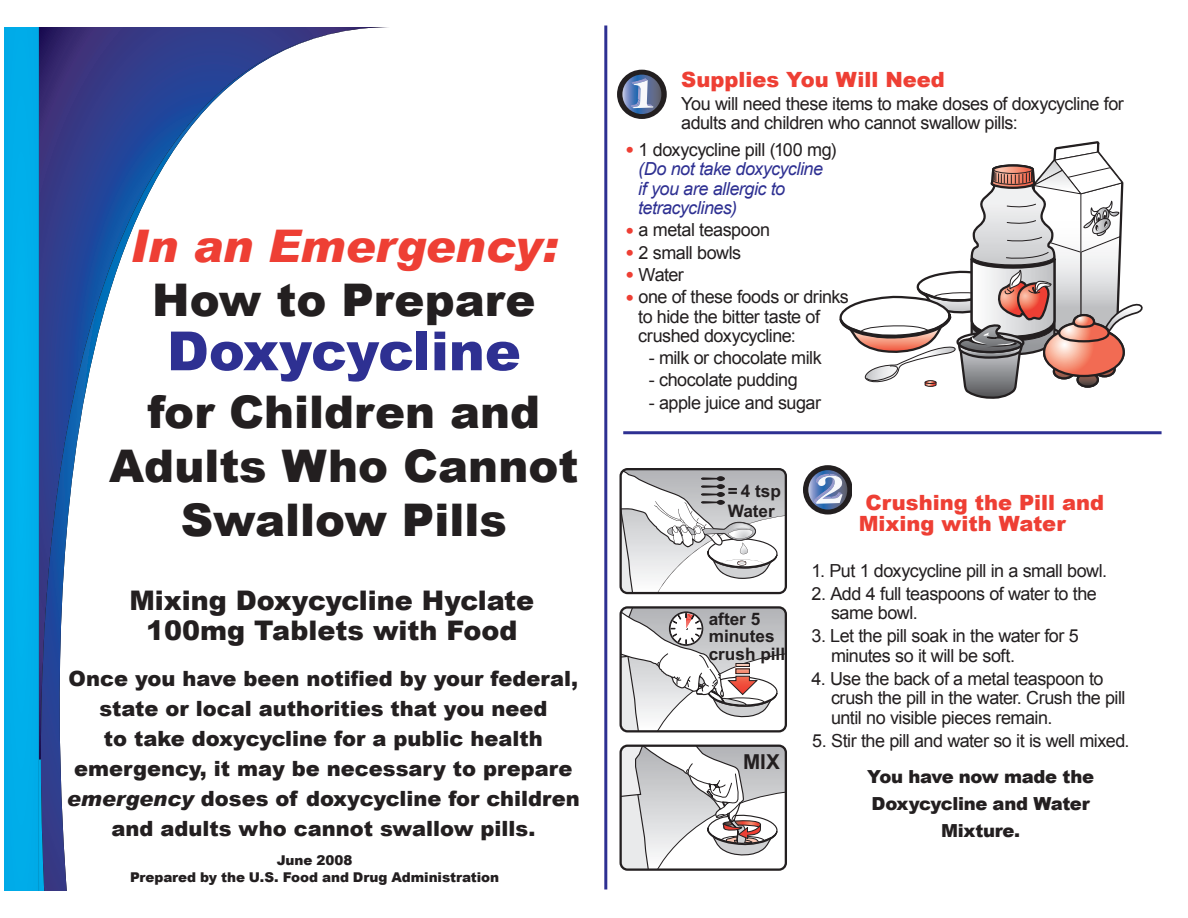
<style>
.page{position:relative;width:1188px;height:918px;background:#fff}
.page>*{position:absolute;margin:0;border:0;box-sizing:border-box;transform-origin:0 0}
.t1{font:900 54px "Arial";letter-spacing:-.01em;color:#2e3092}
.t2{font:900 45px/54px "Arial";color:#231f20;text-align:center}
.t3{font:italic 900 45px/54px "Arial";color:#ee3f34;text-align:center}
.t4{font:900 27px/30px "Arial";color:#231f20;text-align:center}
.t5{font:900 21px/30px "Arial";color:#231f20;text-align:center}
.t6{font:900 21px/21px "Arial";color:#ee3f34}
.t7{font:700 20.7px "Arial";color:#231f20}
.Numbered_text{font:18px/19.5px "Arial";letter-spacing:-.03em;color:#231f20}
.Bulleted_Text{font:18px/19.5px "Arial";letter-spacing:-.03em;color:#231f20}
.Body_Text{font:18px/19.5px "Arial";letter-spacing:-.03em;color:#231f20}
.Bulleted_Text-2{font:italic 18px/19.5px "Arial";letter-spacing:-.025em;color:#2e3092}
.Sub_Bulleted_text{font:18px "Arial";letter-spacing:-.025em;color:#231f20}
.Numbered_text-2{font:900 18px/27px "Arial";letter-spacing:-.02em;color:#231f20;text-align:center}
.t8{font:700 17.25px/17.2px "Arial";color:#231f20}
.Numbered_text-3{font:900 13.5px "Arial";letter-spacing:-.005em;color:#231f20}
.s1{font-style:normal;color:#231f20}
.s2{font-style:italic}
.s3{font-weight:700;font-style:normal;font-size:21px;color:#ee3f34}
.s4{font-weight:700;font-size:21px;color:#ee3f34}
.s5{font-weight:900}
</style>
<div class="page">
<hr style="left:623px;top:431px;width:539px;height:3px;background:#2e3092">
<hr style="left:604px;top:26px;width:3px;height:864px;background:#2e3092">
<svg style="left:620px;top:468px;width:167px;height:126px"></svg>
<div style="left:620px;top:606px;width:167px;height:126px;border:2px solid #231f20;border-radius:7px"></div>
<svg style="left:621px;top:607px;width:165px;height:124px"></svg>
<div style="left:736px;top:669px;width:14px;height:5px;border:1px solid #231f20"></div>
<svg style="left:621px;top:745px;width:165px;height:125px"></svg>
<svg style="left:806px;top:468px;width:44px;height:44px"></svg>
<div style="left:803px;top:465px;width:49px;height:50px;border:5px solid #231f20;border-radius:50%"></div>
<svg style="left:814px;top:474px;width:29px;height:30px"></svg>
<svg style="left:839px;top:141px;width:304px;height:258px"></svg>
<svg style="left:620px;top:72px;width:44px;height:45px"></svg>
<div style="left:617px;top:70px;width:50px;height:49px;border:5px solid #231f20;border-radius:50%"></div>
<svg style="left:631px;top:78px;width:22px;height:30px"></svg>
<svg style="left:377px;top:27px;width:12px;height:1px"></svg>
<svg style="left:44px;top:28px;width:324px;height:862px"></svg>
<div style="left:4px;top:27px;width:40px;height:863px;background:#00ade9"></div>
<p class="t3" style="left:130px;top:218px;width:429px">In an Emergency:<br><span class="s1">How to Prepare</span></p>
<p class="t1" style="left:167px;top:312px;width:356px">Doxycycline</p>
<p class="t2" style="left:109px;top:383px;width:471px">for Children and<br>Adults Who Cannot<br>Swallow Pills</p>
<p class="t4" style="left:129px;top:584px;width:406px">Mixing Doxycycline Hyclate<br>100mg Tablets with Food</p>
<p class="t5" style="left:67px;top:663px;width:514px">Once you have been notified by your federal, state or local authorities that you need<br>to take doxycycline for a public health emergency, it may be necessary to prepare <span class="s2">emergency</span> doses of doxycycline for children and adults who cannot swallow pills.</p>
<p class="Numbered_text-3" style="left:277px;top:851px;width:77px">June 2008</p>
<p class="Numbered_text-3" style="left:130px;top:868px;width:371px">Prepared by the U.S. Food and Drug Administration</p>
<p class="t6" style="left:681px;top:68px;width:265px">Supplies You Will Need</p>
<p class="Body_Text" style="left:681px;top:94px;width:444px">You will need these items to make doses of doxycycline for adults and children who cannot swallow pills:</p>
<p class="Bulleted_Text-2" style="left:638px;top:140px;width:200px;text-indent:-12px"><span class="s3">•</span> <span class="s1">1 doxycycline pill (100 mg) </span>(Do not take doxycycline<br>if you are allergic to tetracyclines)</p>
<p class="Bulleted_Text" style="left:626px;top:221px;width:145px"><span class="s4">•</span> a metal teaspoon</p>
<p class="Bulleted_Text" style="left:626px;top:243px;width:117px"><span class="s4">•</span> 2 small bowls</p>
<p class="Bulleted_Text" style="left:626px;top:265px;width:59px"><span class="s4">•</span> Water</p>
<p class="Bulleted_Text" style="left:638px;top:287px;width:212px;text-indent:-12px"><span class="s4">•</span> one of these foods or drinks to hide the bitter taste of crushed doxycycline:</p>
<p class="Sub_Bulleted_text" style="left:649px;top:346px;width:174px">- milk or chocolate milk</p>
<p class="Sub_Bulleted_text" style="left:649px;top:368px;width:151px">- chocolate pudding</p>
<p class="Sub_Bulleted_text" style="left:649px;top:391px;width:174px">- apple juice and sugar</p>
<p class="t8" style="left:728px;top:482px;width:55px;line-height:20.7px">= 4 tsp<br>Water</p>
<p class="t8" style="left:709px;top:612px;width:78px">after 5 minutes crush pill</p>
<p class="t7" style="left:743px;top:754px;width:38px">MIX</p>
<p class="t6" style="left:859px;top:491px;width:247px;text-indent:7px">Crushing the Pill and<br>Mixing with Water</p>
<p class="Numbered_text" style="left:812px;top:561px;width:297px">1. Put 1 doxycycline pill in a small bowl.</p>
<p class="Numbered_text" style="left:831px;top:584px;width:267px;text-indent:-20px">2. Add 4 full teaspoons of water to the same bowl.</p>
<p class="Numbered_text" style="left:831px;top:626px;width:249px;text-indent:-20px">3. Let the pill soak in the water for 5 minutes so it will be soft.</p>
<p class="Numbered_text" style="left:831px;top:669px;width:296px;text-indent:-20px">4. Use the back of a metal teaspoon to crush the pill in the water. Crush the pill until no visible pieces remain.</p>
<p class="Numbered_text" style="left:867px;top:723px;width:264px;line-height:36px;text-indent:-55px">5. Stir the pill and water so it is well mixed.<br><span class="s5">You have now made the</span></p>
<p class="Numbered_text-2" style="left:872px;top:789px;width:220px">Doxycycline and Water<br>Mixture.</p>
</div>
